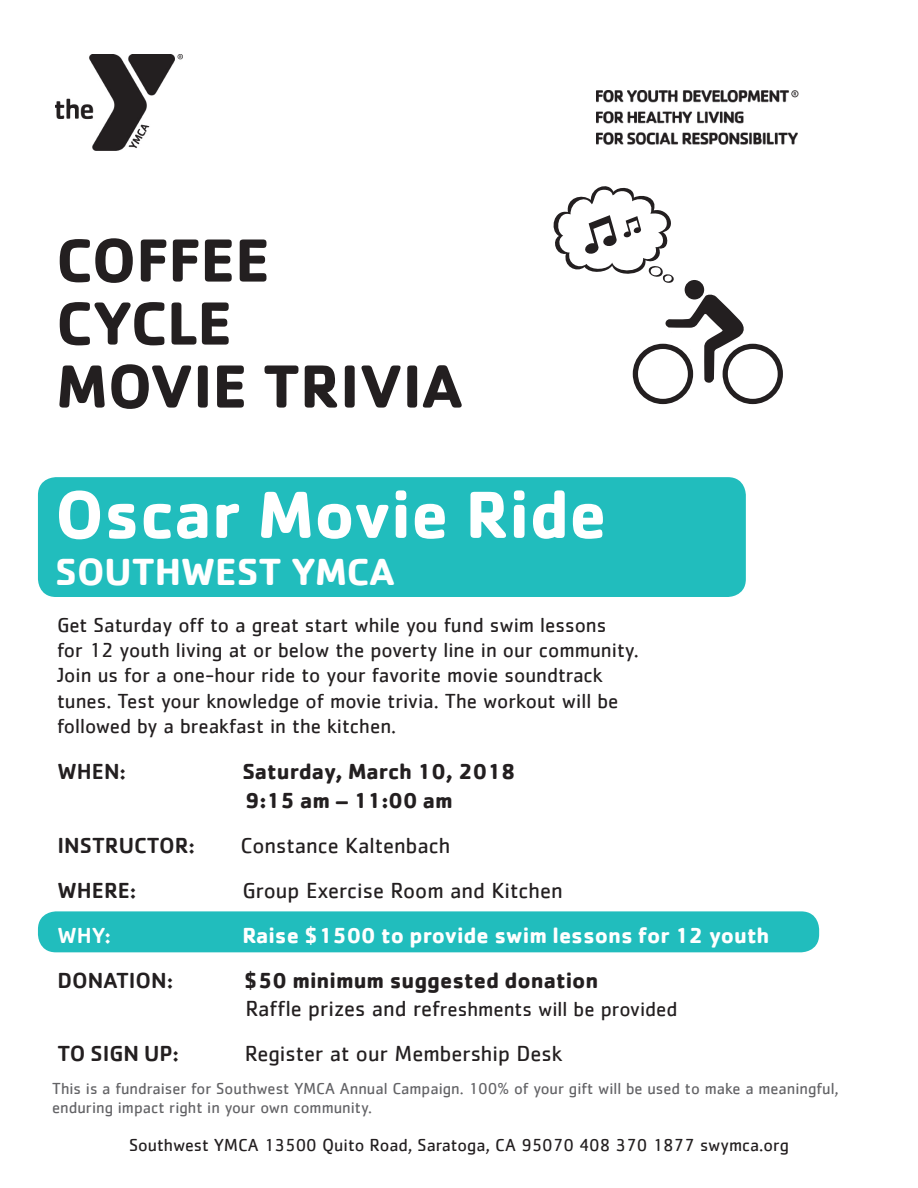
<style>
.page{position:relative;width:918px;height:1188px;background:#fff}
.page>*{position:absolute;margin:0;border:0;box-sizing:border-box;transform-origin:0 0}
.t1{font:700 69px "Cachet";color:#fff}
.t2{font:700 63px "Cachet";color:#231f20}
.t3{font:700 39px "Cachet";color:#fff}
.t4{font:22.5px "Cachet";color:#231f20}
.t5{font:700 22.5px "Cachet";color:#231f20}
.t6{font:500 22.5px "Cachet";color:#231f20}
.t7{font:700 22.5px "Cachet";color:#fff}
.t8{font:500 22.5px "Cachet";color:#fff}
.t9{font:21px "Cachet";color:#231f20}
.t10{font:18px "Cachet";color:#231f20}
.t11{font:16.5px/19.8px "Cachet";color:#636366}
.s1{font-size:22.5px}
</style>
<div class="page">
<div style="left:38px;top:911px;width:781px;height:41px;background:#21bdbd;border-radius:18px"></div>
<div style="left:38px;top:477px;width:708px;height:120px;background:#21bdbd;border-radius:18px"></div>
<img style="left:596px;top:90px;width:203px;height:55px">
<img style="left:56px;top:54px;width:126px;height:97px">
<div style="left:685px;top:280px;width:19px;height:20px;background:#231f20;border-radius:50%"></div>
<svg style="left:633px;top:294px;width:150px;height:110px"></svg>
<svg style="left:553px;top:186px;width:121px;height:97px"></svg>
<p class="t2" style="left:56px;top:220px;width:215px">COFFEE</p>
<p class="t2" style="left:56px;top:283px;width:177px">CYCLE</p>
<p class="t2" style="left:56px;top:346px;width:408px">MOVIE TRIVIA</p>
<p class="t1" style="left:55px;top:470px;width:553px">Oscar Movie Ride</p>
<p class="t3" style="left:55px;top:546px;width:341px">SOUTHWEST YMCA</p>
<p class="t9" style="left:57px;top:613px;width:551px">Get Saturday off to a great start while you fund swim lessons</p>
<p class="t9" style="left:57px;top:638px;width:583px">for 12 youth living at or below the poverty line in our community.</p>
<p class="t9" style="left:57px;top:663px;width:547px">Join us for a one-hour ride to your favorite movie soundtrack</p>
<p class="t9" style="left:57px;top:688px;width:563px">tunes. Test your knowledge of movie trivia. The workout will be</p>
<p class="t9" style="left:57px;top:714px;width:341px">followed by a breakfast in the kitchen.</p>
<p class="t6" style="left:58px;top:758px;width:70px">WHEN:</p>
<p class="t5" style="left:242px;top:757px;width:275px">Saturday, March 10, 2018</p>
<p class="t5" style="left:245px;top:786px;width:209px">9:15 am – 11:00 am</p>
<p class="t6" style="left:58px;top:831px;width:139px">INSTRUCTOR:</p>
<p class="t4" style="left:241px;top:832px;width:211px">Constance Kaltenbach</p>
<p class="t6" style="left:58px;top:876px;width:80px">WHERE:</p>
<p class="t4" style="left:243px;top:877px;width:322px">Group Exercise Room and Kitchen</p>
<p class="t8" style="left:58px;top:921px;width:55px">WHY:</p>
<p class="t7" style="left:242px;top:921px;width:529px">Raise $1500 to provide swim lessons for 12 youth</p>
<p class="t6" style="left:58px;top:966px;width:117px">DONATION:</p>
<p class="t5" style="left:244px;top:966px;width:356px">$50 minimum suggested donation</p>
<p class="t9" style="left:246px;top:997px;width:433px"><span class="s1">Raffle prizes and ref</span>reshments will be provided</p>
<p class="t6" style="left:58px;top:1040px;width:123px">TO SIGN UP:</p>
<p class="t4" style="left:245px;top:1041px;width:319px">Register at our Membership Desk</p>
<p class="t11" style="left:52px;top:1078px;width:788px">This is a fundraiser for Southwest YMCA Annual Campaign. 100% of your gift will be used to make a meaningful, enduring impact right in your own community.</p>
<p class="t10" style="left:129px;top:1135px;width:661px">Southwest YMCA 13500 Quito Road, Saratoga, CA 95070 408 370 1877 swymca.org</p>
</div>
